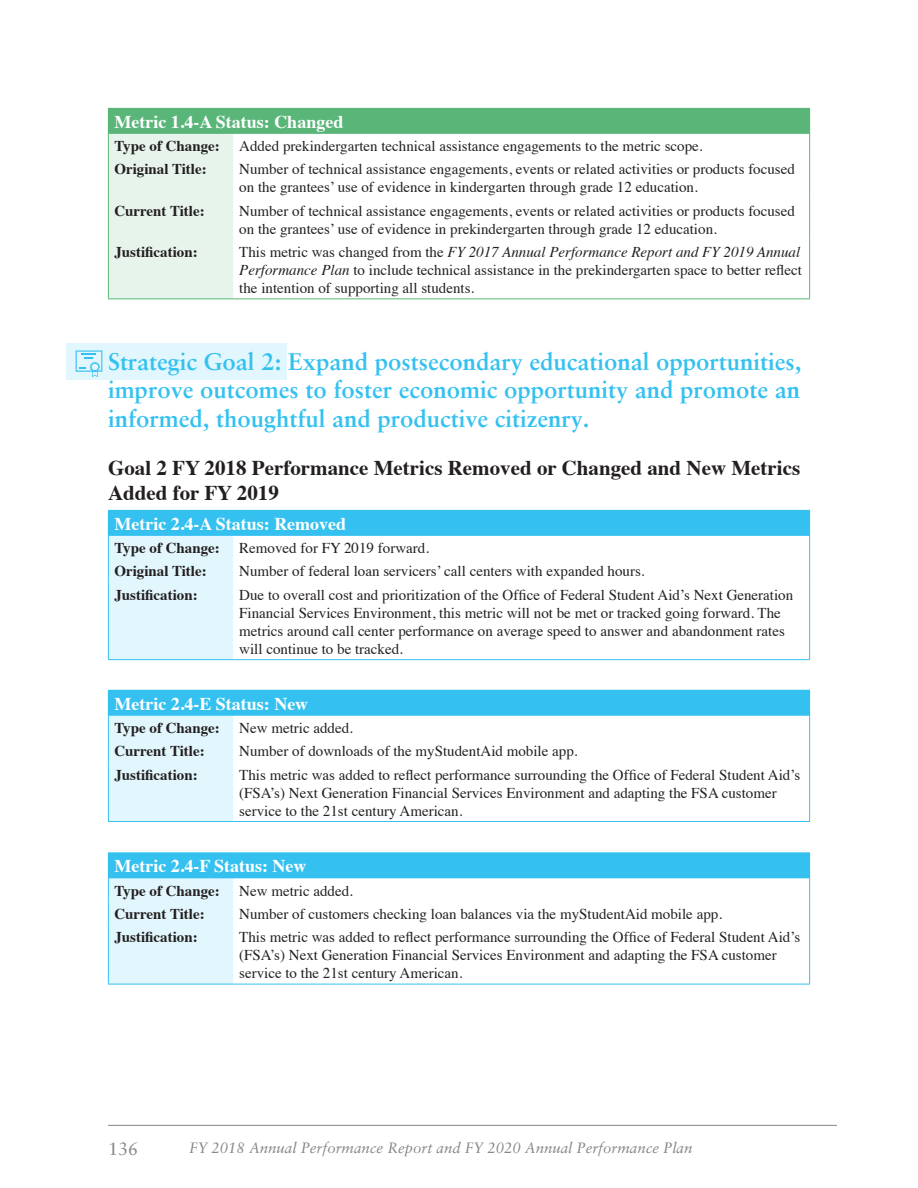
<style>
.page{position:relative;width:918px;height:1188px;background:#fff}
.page>*{position:absolute;margin:0;border:0;box-sizing:border-box;transform-origin:0 0}
.t1{font:700 24px/28.8px "Sabon LT Pro";color:#35c1f0;text-align:justify}
.t2{font:700 21px/25.2px "Times";color:#231f20}
.t3{font:700 18px "Times";color:#fff}
.t4{font:18px "Sabon LT Pro";color:#848689}
.t5{font:15px/18px "Times";color:#231f20}
.t6{font:700 15px "Times";color:#231f20}
.t7{font:italic 15px "Sabon LT Pro";color:#848689}
.s1{font-style:italic}
</style>
<div class="page">
<hr style="left:108px;top:1125px;width:729px;height:1px;background:#848689">
<div style="left:66px;top:344px;width:221px;height:36px;background:#e1f6fd"></div>
<svg style="left:76px;top:351px;width:26px;height:26px"></svg>
<div style="left:108px;top:108px;width:702px;height:26px;background:#59b678"></div>
<div style="left:108px;top:133px;width:125px;height:165px;background:#e6f4eb"></div>
<svg style="left:809px;top:134px;width:1px;height:23px"></svg>
<hr style="left:108px;top:157px;width:1px;height:41px;background:#59b678">
<hr style="left:809px;top:157px;width:1px;height:41px;background:#59b678">
<hr style="left:108px;top:198px;width:1px;height:42px;background:#59b678">
<hr style="left:809px;top:198px;width:1px;height:42px;background:#59b678">
<hr style="left:108px;top:240px;width:1px;height:58px;background:#59b678">
<hr style="left:809px;top:240px;width:1px;height:58px;background:#59b678">
<hr style="left:108px;top:298px;width:125px;height:1px;background:#59b678">
<hr style="left:233px;top:298px;width:577px;height:1px;background:#59b678">
<div style="left:108px;top:510px;width:702px;height:26px;background:#35c1f0"></div>
<div style="left:108px;top:535px;width:125px;height:124px;background:#e1f6fd"></div>
<hr style="left:108px;top:582px;width:1px;height:77px;background:#35c1f0">
<hr style="left:108px;top:659px;width:125px;height:1px;background:#35c1f0">
<hr style="left:233px;top:659px;width:577px;height:1px;background:#35c1f0">
<svg style="left:809px;top:536px;width:1px;height:46px"></svg>
<hr style="left:809px;top:582px;width:1px;height:77px;background:#35c1f0">
<div style="left:108px;top:690px;width:702px;height:26px;background:#35c1f0"></div>
<div style="left:108px;top:715px;width:125px;height:106px;background:#e1f6fd"></div>
<hr style="left:108px;top:762px;width:1px;height:59px;background:#35c1f0">
<hr style="left:108px;top:821px;width:125px;height:1px;background:#35c1f0">
<hr style="left:233px;top:821px;width:577px;height:1px;background:#35c1f0">
<svg style="left:809px;top:716px;width:1px;height:46px"></svg>
<hr style="left:809px;top:762px;width:1px;height:59px;background:#35c1f0">
<div style="left:108px;top:853px;width:702px;height:25px;background:#35c1f0"></div>
<svg style="left:233px;top:878px;width:576px;height:106px"></svg>
<hr style="left:108px;top:852px;width:125px;height:1px;background:#35c1f0">
<hr style="left:233px;top:852px;width:577px;height:1px;background:#35c1f0">
<div style="left:108px;top:878px;width:125px;height:106px;background:#e1f6fd"></div>
<hr style="left:108px;top:925px;width:1px;height:59px;background:#35c1f0">
<hr style="left:108px;top:984px;width:125px;height:1px;background:#35c1f0">
<hr style="left:233px;top:984px;width:577px;height:1px;background:#35c1f0">
<svg style="left:809px;top:878px;width:1px;height:47px"></svg>
<hr style="left:809px;top:925px;width:1px;height:59px;background:#35c1f0">
<p class="t3" style="left:114px;top:105px;width:230px">Metric 1.4-A Status: Changed</p>
<p class="t6" style="left:114px;top:132px;width:107px">Type of Change:</p>
<p class="t5" style="left:239px;top:136px;width:465px">Added prekindergarten technical assistance engagements to the metric scope.</p>
<p class="t6" style="left:114px;top:155px;width:94px">Original Title:</p>
<p class="t5" style="left:239px;top:159px;width:557px">Number of technical assistance engagements, events or related activities or products focused on the grantees’ use of evidence in kindergarten through grade 12 education.</p>
<p class="t6" style="left:114px;top:196px;width:92px">Current Title:</p>
<p class="t5" style="left:239px;top:200px;width:557px">Number of technical assistance engagements, events or related activities or products focused on the grantees’ use of evidence in prekindergarten through grade 12 education.</p>
<p class="t6" style="left:114px;top:237px;width:85px">Justification:</p>
<p class="t5" style="left:239px;top:242px;width:564px">This metric was changed from the <span class="s1">FY 2017 Annual Performance Report and FY 2019 Annual<br>Performance Plan</span> to include technical assistance in the prekindergarten space to better reflect the intention of supporting all students.</p>
<h3 class="t1" style="left:108px;top:346px;width:695px">Strategic Goal 2: Expand postsecondary educational opportunities, improve outcomes to foster economic opportunity and promote an informed, thoughtful and productive citizenry.</h3>
<h4 class="t2" style="left:108px;top:453px;width:694px">Goal 2 FY 2018 Performance Metrics Removed or Changed and New Metrics<br>Added for FY 2019</h4>
<p class="t3" style="left:114px;top:507px;width:233px">Metric 2.4-A Status: Removed</p>
<p class="t6" style="left:114px;top:534px;width:107px">Type of Change:</p>
<p class="t5" style="left:239px;top:538px;width:191px">Removed for FY 2019 forward.</p>
<p class="t6" style="left:114px;top:557px;width:94px">Original Title:</p>
<p class="t5" style="left:239px;top:561px;width:407px">Number of federal loan servicers’ call centers with expanded hours.</p>
<p class="t6" style="left:114px;top:580px;width:85px">Justification:</p>
<p class="t5" style="left:239px;top:584px;width:556px">Due to overall cost and prioritization of the Office of Federal Student Aid’s Next Generation Financial Services Environment, this metric will not be met or tracked going forward. The metrics around call center performance on average speed to answer and abandonment rates will continue to be tracked.</p>
<p class="t3" style="left:114px;top:686px;width:195px">Metric 2.4-E Status: New</p>
<p class="t6" style="left:114px;top:714px;width:107px">Type of Change:</p>
<p class="t5" style="left:239px;top:718px;width:115px">New metric added.</p>
<p class="t6" style="left:114px;top:737px;width:92px">Current Title:</p>
<p class="t5" style="left:239px;top:741px;width:340px">Number of downloads of the myStudentAid mobile app.</p>
<p class="t6" style="left:114px;top:760px;width:85px">Justification:</p>
<p class="t5" style="left:239px;top:764px;width:563px">This metric was added to reflect performance surrounding the Office of Federal Student Aid’s (FSA’s) Next Generation Financial Services Environment and adapting the FSA customer service to the 21st century American.</p>
<p class="t3" style="left:114px;top:849px;width:194px">Metric 2.4-F Status: New</p>
<p class="t6" style="left:114px;top:876px;width:107px">Type of Change:</p>
<p class="t5" style="left:239px;top:880px;width:115px">New metric added.</p>
<p class="t6" style="left:114px;top:899px;width:92px">Current Title:</p>
<p class="t5" style="left:239px;top:904px;width:484px">Number of customers checking loan balances via the myStudentAid mobile app.</p>
<p class="t6" style="left:114px;top:923px;width:85px">Justification:</p>
<p class="t5" style="left:239px;top:927px;width:563px">This metric was added to reflect performance surrounding the Office of Federal Student Aid’s (FSA’s) Next Generation Financial Services Environment and adapting the FSA customer service to the 21st century American.</p>
<p class="t4" style="left:108px;top:1138px;width:32px">136</p>
<p class="t7" style="left:189px;top:1138px;width:505px">FY 2018 Annual Performance Report and FY 2020 Annual Performance Plan</p>
</div>
